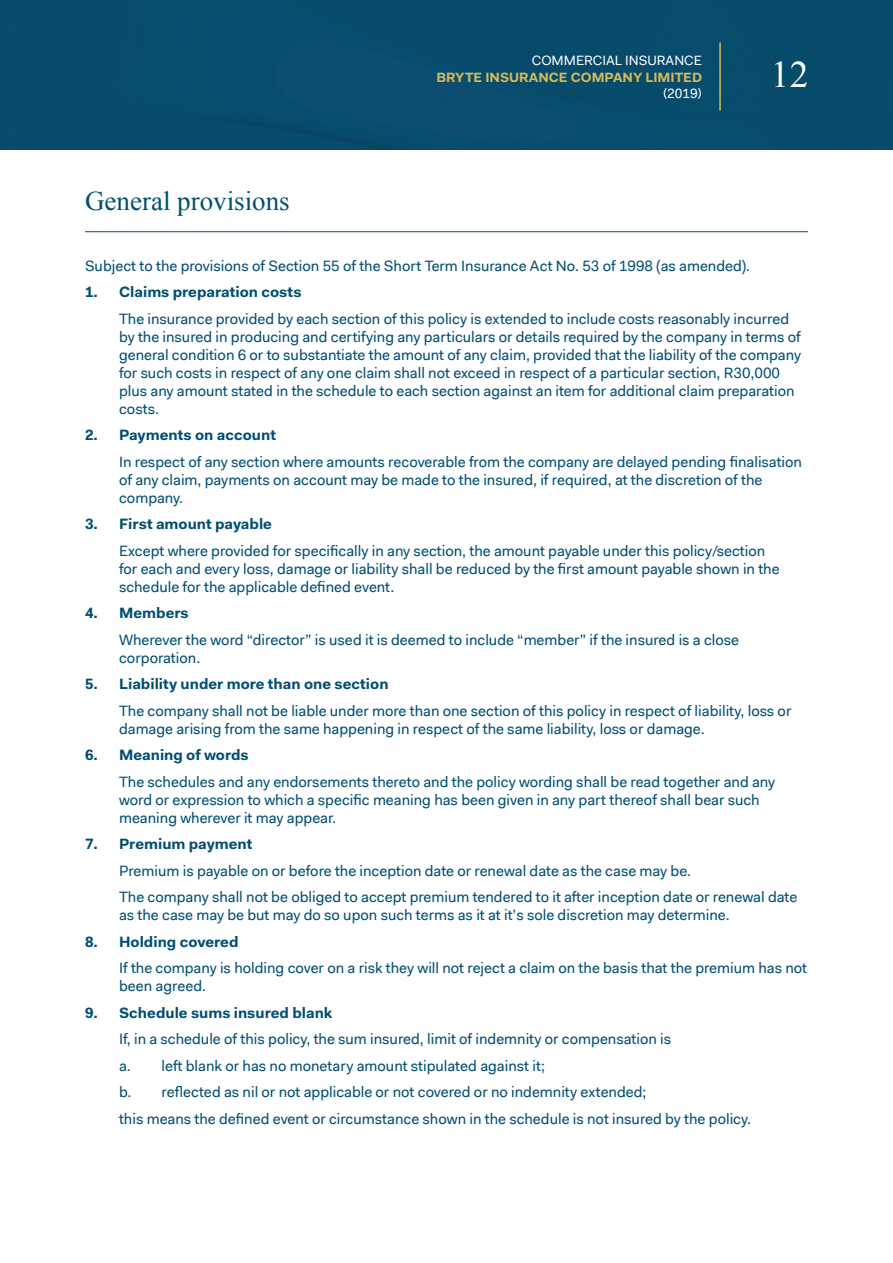
<style>
.page{position:relative;width:893px;height:1263px;background:#fff}
.page>*{position:absolute;margin:0;border:0;box-sizing:border-box;transform-origin:0 0}
.t1{font:37.5px "Times New Roman";color:#fff}
.t2{font:27px "Times New Roman";color:#004e73}
.t3{font:15px/18px "Fakt Pro";color:#004e73}
.t4{font:700 15px "Fakt Pro";color:#004e73}
.t5{font:700 13.5px "Fakt Pro";color:#d4b957}
.t6{font:13.5px "Fakt Pro";color:#fff}
</style>
<div class="page">
<div style="left:0;top:0;width:893px;height:150px;background:#074b6b"></div>
<hr style="left:719px;top:43px;width:2px;height:68px;background:#d4b957">
<hr style="left:85px;top:231px;width:723px;height:1px;background:#004e73">
<h2 class="t2" style="left:85px;top:183px;width:206px">General provisions</h2>
<p class="t6" style="left:532px;top:52px;width:172px">Commercial I nsurance</p>
<p class="t5" style="left:436px;top:68px;width:267px">Bryte insurance company limited</p>
<p class="t6" style="left:663px;top:84px;width:41px">(2019)</p>
<h1 class="t1" style="left:771px;top:49px;width:39px">12</h1>
<p class="t3" style="left:85px;top:256px;width:667px">Subject to the provisions of Section 55 of the Short Term Insurance Act No. 53 of 1998 (as amended).</p>
<p class="t4" style="left:85px;top:282px;width:218px">1. Claims preparation costs</p>
<p class="t3" style="left:119px;top:309px;width:683px">The insurance provided by each section of this policy is extended to include costs reasonably incurred by the insured in producing and certifying any particulars or details required by the company in terms of general condition 6 or to substantiate the amount of any claim, provided that the liability of the company for such costs in respect of any one claim shall not exceed in respect of a particular section, R30,000 plus any amount stated in the schedule to each section against an item for additional claim preparation costs.</p>
<p class="t4" style="left:85px;top:425px;width:192px">2. Payments on account</p>
<p class="t3" style="left:119px;top:452px;width:684px">In respect of any section where amounts recoverable from the company are delayed pending finalisation of any claim, payments on account may be made to the insured, if required, at the discretion of the company.</p>
<p class="t4" style="left:85px;top:514px;width:188px">3. First amount payable</p>
<p class="t3" style="left:119px;top:541px;width:662px">Except where provided for specifically in any section, the amount payable under this policy/section for each and every loss, damage or liability shall be reduced by the first amount payable shown in the schedule for the applicable defined event.</p>
<p class="t4" style="left:85px;top:603px;width:105px">4. Members</p>
<p class="t3" style="left:119px;top:630px;width:621px">Wherever the word “director” is used it is deemed to include “member” if the insured is a close corporation.</p>
<p class="t4" style="left:85px;top:674px;width:305px">5. Liability under more than one section</p>
<p class="t3" style="left:119px;top:701px;width:674px">The company shall not be liable under more than one section of this policy in respect of liability, loss or damage arising from the same happening in respect of the same liability, loss or damage.</p>
<p class="t4" style="left:85px;top:745px;width:165px">6. Meaning of words</p>
<p class="t3" style="left:119px;top:772px;width:658px">The schedules and any endorsements thereto and the policy wording shall be read together and any word or expression to which a specific meaning has been given in any part thereof shall bear such meaning wherever it may appear.</p>
<p class="t4" style="left:85px;top:834px;width:169px">7. Premium payment</p>
<p class="t3" style="left:119px;top:857px;width:680px;line-height:26.5px">Premium is payable on or before the inception date or renewal date as the case may be.<br>The company shall not be obliged to accept premium tendered to it after inception date or renewal date</p>
<p class="t3" style="left:119px;top:906px;width:612px">as the case may be but may do so upon such terms as it at it’s sole discretion may determine.</p>
<p class="t4" style="left:85px;top:931px;width:155px">8. Holding covered</p>
<p class="t3" style="left:119px;top:959px;width:690px">If the company is holding cover on a risk they will not reject a claim on the basis that the premium has not been agreed.</p>
<p class="t4" style="left:85px;top:1002px;width:249px">9. Schedule sums insured blank</p>
<p class="t3" style="left:119px;top:1026px;width:633px;line-height:26.5px">If, in a schedule of this policy, the sum insured, limit of indemnity or compensation is<br>a. left blank or has no monetary amount stipulated against it;<br>b. reflected as nil or not applicable or not covered or no indemnity extended;<br>this means the defined event or circumstance shown in the schedule is not insured by the policy.</p>
</div>
